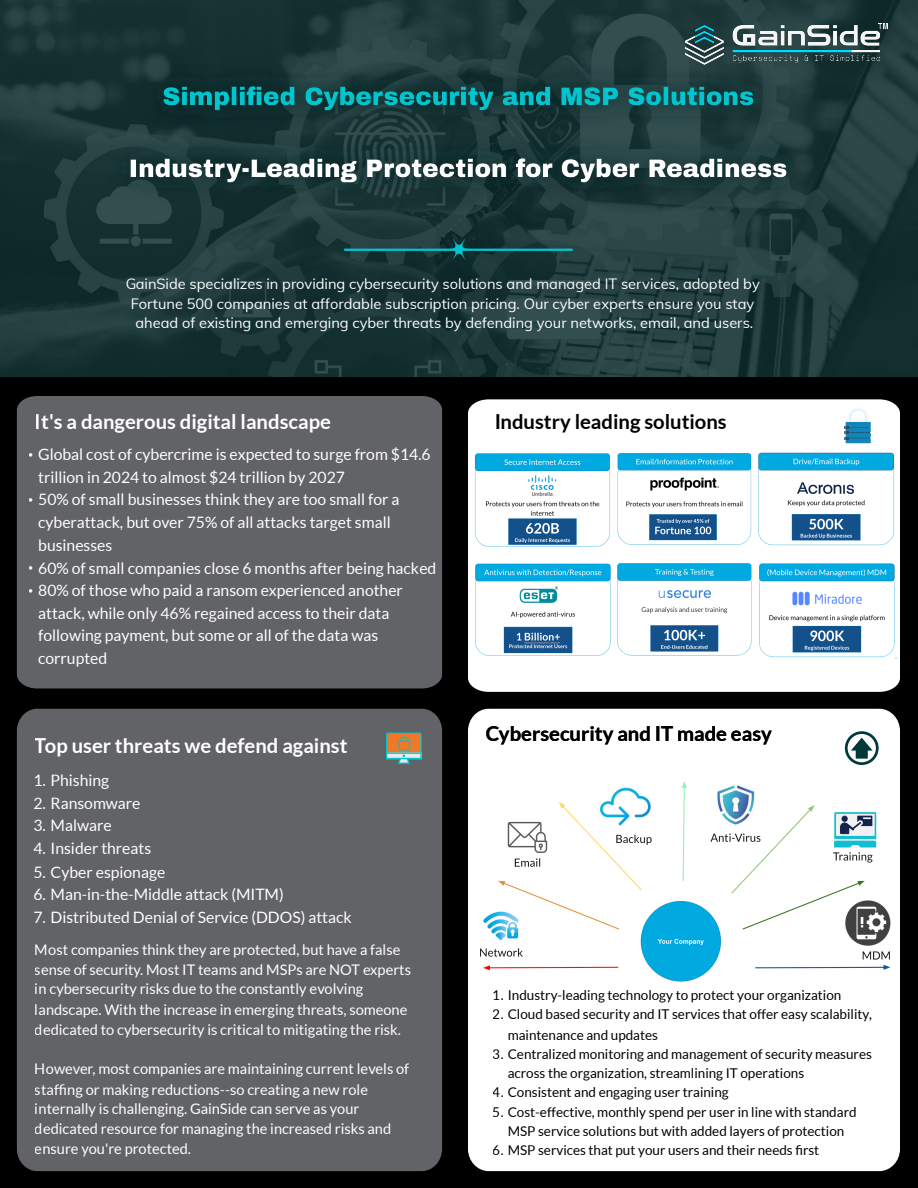
<style>
.page{position:relative;width:918px;height:1188px;background:#000}
.page>*{position:absolute;margin:0;border:0;box-sizing:border-box;transform-origin:0 0}
.t1{font:700 20.25px "Lato";color:#fff}
.t2{font:700 20.25px "Lato";color:#000}
.t3{font:15.75px/22.5px "Lato";color:#fff}
.t4{font:14.7px/20px "Lato";color:#fff}
.t5{font:14.7px/19.6px "Muli";color:#fff;text-align:center}
.t6{font:13.5px/19.2px "Lato";color:#000}
.s1{font-family:"Arial";font-size:14.25px}
</style>
<div class="page">
<img style="left:0;top:0;width:918px;height:377px">
<img style="left:685px;top:24px;width:203px;height:40px">
<div style="left:17px;top:396px;width:425px;height:292px;background:#626366"></div>
<div style="left:17px;top:709px;width:425px;height:462px;background:#626366;border-radius:21px"></div>
<svg style="left:386px;top:732px;width:36px;height:32px"></svg>
<div style="left:468px;top:399px;width:432px;height:293px;background:#fff"></div>
<div style="left:847px;top:427px;width:23px;height:11px;background:#1d5f82"></div>
<div style="left:846px;top:422px;width:25px;height:5px;background:#1285bb"></div>
<div style="left:846px;top:427px;width:25px;height:5px;background:#1285bb"></div>
<div style="left:846px;top:433px;width:25px;height:5px;background:#1285bb"></div>
<div style="left:846px;top:438px;width:25px;height:5px;background:#1285bb"></div>
<svg style="left:845px;top:407px;width:24px;height:32px"></svg>
<div style="left:468px;top:709px;width:432px;height:462px;background:#fff;border-radius:21px"></div>
<svg style="left:845px;top:731px;width:34px;height:34px"></svg>
<img style="left:130px;top:65px;width:659px;height:66px">
<img style="left:96px;top:137px;width:727px;height:66px">
<hr style="left:345px;top:249px;width:227px;height:2px;background:#00c5ce">
<svg style="left:440px;top:233px;width:38px;height:32px"></svg>
<img style="left:472px;top:560px;width:282px;height:99px">
<img style="left:614px;top:449px;width:284px;height:99px">
<img style="left:472px;top:450px;width:142px;height:101px">
<img style="left:480px;top:781px;width:411px;height:201px">
<img style="left:757px;top:560px;width:140px;height:98px">
<p class="t5" style="left:125px;top:275px;width:636px">GainSide specializes in providing cybersecurity solutions and managed IT services, adopted by<br>Fortune 500 companies at affordable subscription pricing. Our cyber experts ensure you stay ahead of existing and emerging cyber threats by defending your networks, email, and users.</p>
<p class="t1" style="left:35px;top:410px;width:298px">It's a dangerous digital landscape</p>
<p class="t2" style="left:494px;top:410px;width:234px">Industry leading solutions</p>
<p class="t3" style="left:38px;top:443px;width:394px;text-indent:-9px"><span class="s1">•</span> Global cost of cybercrime is expected to surge from $14.6 trillion in 2024 to almost $24 trillion by 2027</p>
<p class="t3" style="left:38px;top:488px;width:363px;line-height:23.1px;text-indent:-9px"><span class="s1">•</span> 50% of small businesses think they are too small for a cyberattack, but over 75% of all attacks target small businesses</p>
<p class="t3" style="left:29px;top:557px;width:409px"><span class="s1">•</span> 60% of small companies close 6 months after being hacked</p>
<p class="t3" style="left:38px;top:579px;width:366px;text-indent:-9px"><span class="s1">•</span> 80% of those who paid a ransom experienced another attack, while only 46% regained access to their data following payment, but some or all of the data was corrupted</p>
<p class="t4" style="left:102px;top:534px;width:16px">fi</p>
<p class="t1" style="left:35px;top:734px;width:314px">Top user threats we defend against</p>
<p class="t3" style="left:33px;top:769px;width:77px">1. Phishing</p>
<p class="t3" style="left:33px;top:792px;width:109px">2. Ransomware</p>
<p class="t3" style="left:33px;top:814px;width:80px">3. Malware</p>
<p class="t3" style="left:33px;top:837px;width:119px">4. Insider threats</p>
<p class="t3" style="left:33px;top:861px;width:133px">5. Cyber espionage</p>
<p class="t3" style="left:33px;top:883px;width:252px">6. Man-in-the-Middle attack (MITM)</p>
<p class="t3" style="left:33px;top:906px;width:320px">7. Distributed Denial of Service (DDOS) attack</p>
<p class="t4" style="left:35px;top:940px;width:378px">Most companies think they are protected, but have a false sense of security. Most IT teams and MSPs are NOT experts in cybersecurity risks due to the constantly evolving landscape. With the increase in emerging threats, someone dedicated to cybersecurity is critical to mitigating the risk.</p>
<p class="t4" style="left:35px;top:1059px;width:376px">However, most companies are maintaining current levels of staf</p>
<p class="t4" style="left:35px;top:1079px;width:358px;text-indent:32px">ng or making reductions--so creating a new role internally is challenging. GainSide can serve as your dedicated resource for managing the increased risks and ensure you're protected.</p>
<p class="t2" style="left:485px;top:722px;width:288px">Cybersecurity and IT made easy</p>
<p class="t6" style="left:493px;top:986px;width:350px">1. Industry-leading technology to protect your organization</p>
<p class="t6" style="left:508px;top:1004px;width:366px;line-height:20.2px;text-indent:-15px">2. Cloud based security and IT services that offer easy scalability, maintenance and updates</p>
<p class="t6" style="left:508px;top:1044px;width:366px;text-indent:-15px">3. Centralized monitoring and management of security measures across the organization, streamlining IT operations</p>
<p class="t6" style="left:493px;top:1082px;width:237px">4. Consistent and engaging user training</p>
<p class="t6" style="left:493px;top:1103px;width:365px;text-align:center">5. Cost-effective, monthly spend per user in line with standard<br>MSP service solutions but with added layers of protection</p>
<p class="t6" style="left:493px;top:1141px;width:328px">6. MSP services that put your users and their needs rst</p>
</div>
